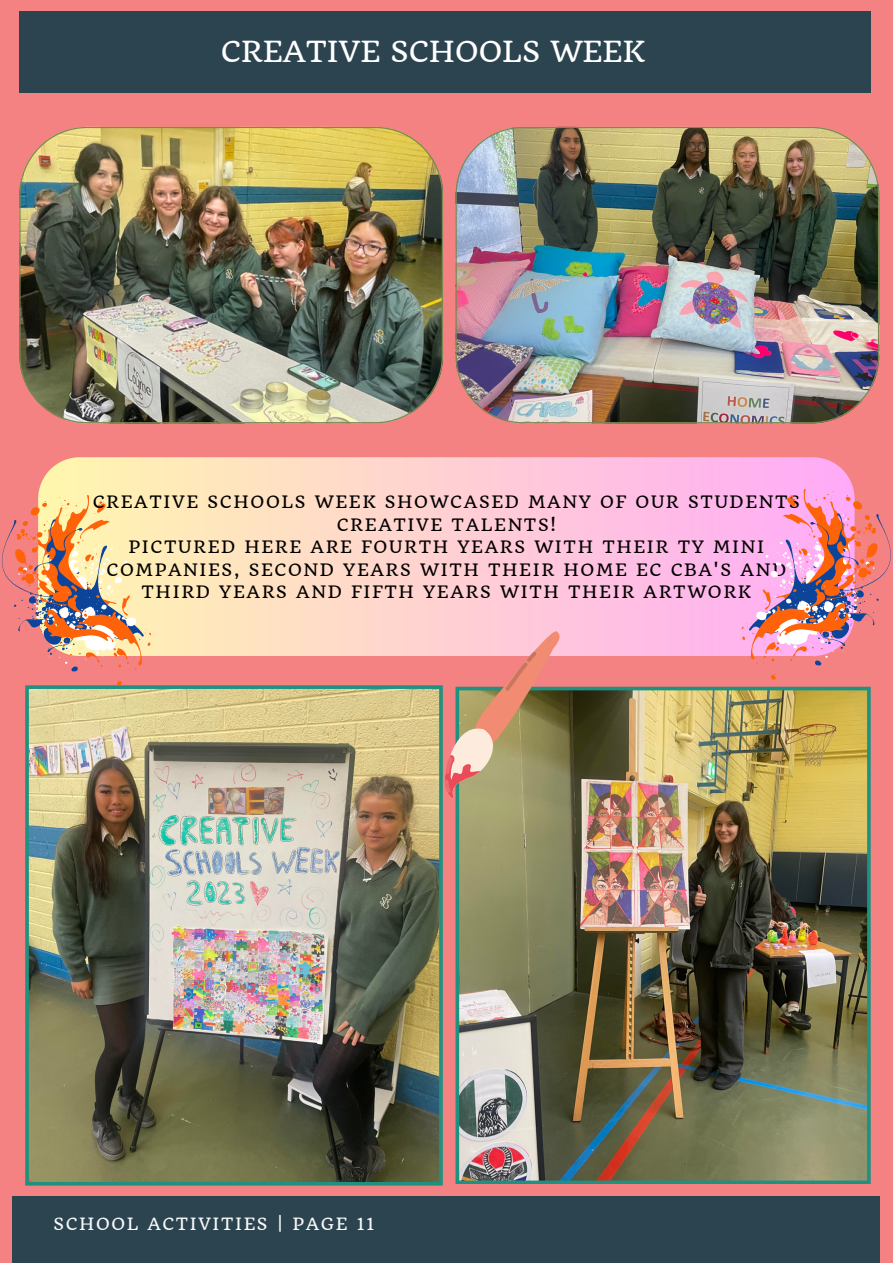
<style>
.page{position:relative;width:893px;height:1264px;background:#fff}
.page>*{position:absolute;margin:0;border:0;box-sizing:border-box;transform-origin:0 0}
.t1{font:28.35px "Quando";color:#fff}
.t2{font:16.65px/22.5px "Quando";letter-spacing:.1em;color:#000;text-align:center}
.t3{font:16.5px "Quando";letter-spacing:.1em;color:#fafafa}
</style>
<div class="page">
<div style="left:0;top:0;width:892px;height:1262px;background:#f48282"></div>
<div style="left:12px;top:1196px;width:867px;height:66px;background:#2c4450"></div>
<div style="left:19px;top:12px;width:851px;height:81px;background:#2c4450"></div>
<img style="left:455px;top:686px;width:415px;height:498px">
<img style="left:25px;top:685px;width:418px;height:500px">
<img style="left:19px;top:127px;width:424px;height:296px">
<svg style="left:38px;top:457px;width:815px;height:199px;background:#fecfd1"></svg>
<img style="left:455px;top:127px;width:424px;height:296px">
<svg style="left:1px;top:494px;width:150px;height:191px"></svg>
<svg style="left:741px;top:488px;width:150px;height:191px"></svg>
<svg style="left:443px;top:631px;width:122px;height:168px"></svg>
<p class="t1" style="left:221px;top:34px;width:425px">CREATIVE SCHOOLS WEEK</p>
<p class="t2" style="left:93px;top:490px;width:708px">CREATIVE SCHOOLS WEEK SHOWCASED MANY OF OUR STUDENTS<br>CREATIVE TALENTS!</p>
<p class="t2" style="left:107px;top:535px;width:681px">PICTURED HERE ARE FOURTH YEARS WITH THEIR TY MINI<br>COMPANIES, SECOND YEARS WITH THEIR HOME EC CBA'S AND<br>THIRD YEARS AND FIFTH YEARS WITH THEIR ARTWORK</p>
<p class="t3" style="left:53px;top:1213px;width:322px">SCHOOL ACTIVITIES | PAGE 11</p>
</div>
